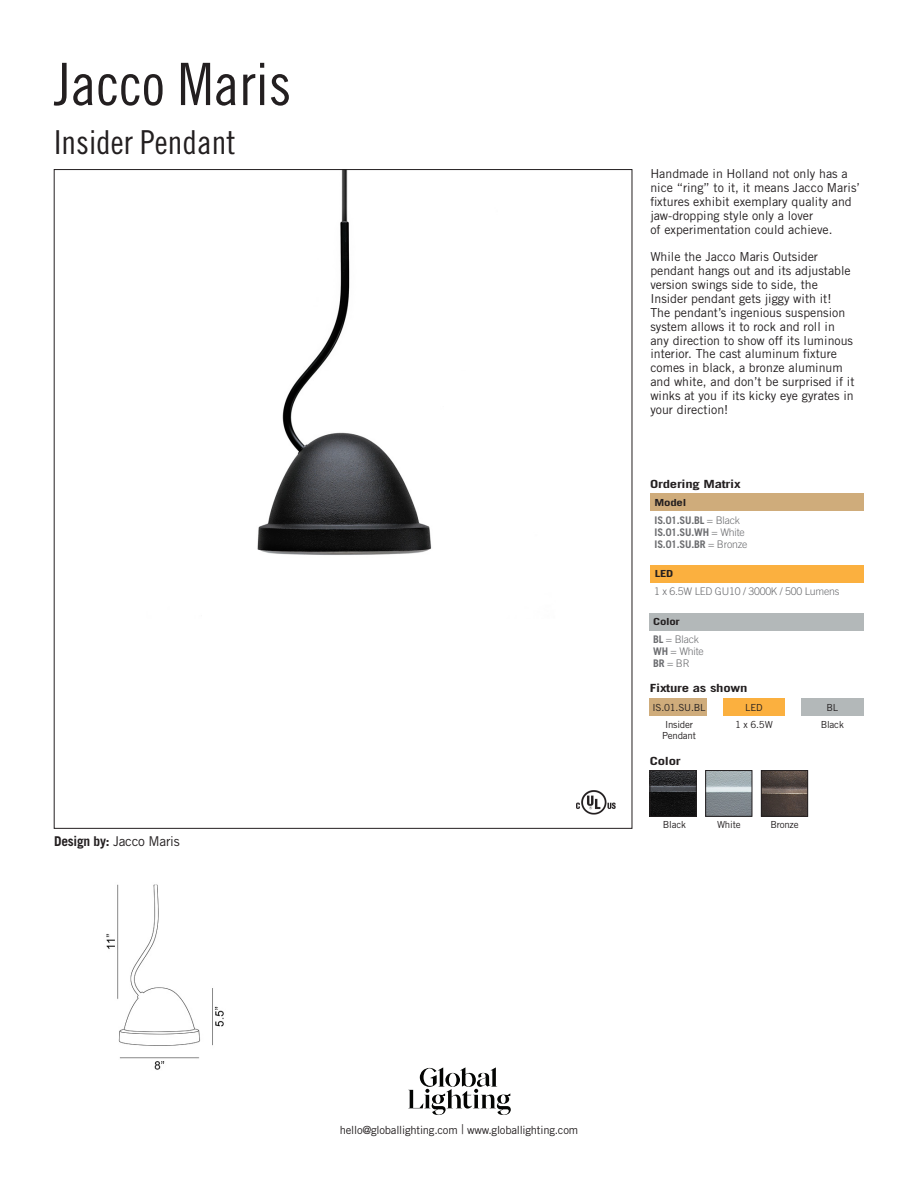
<style>
.page{position:relative;width:918px;height:1188px;background:#fff}
.page>*{position:absolute;margin:0;border:0;box-sizing:border-box;transform-origin:0 0}
.t1{font:58.5px "Trade Gothic LT Std Cn 18";color:#231f20}
.t2{font:33px "Trade Gothic LT Std Cn 18";color:#231f20}
.t3{font:13.5px "Trade Gothic LT Std";letter-spacing:-.02em;color:#231f20}
.t4{font:12.3px/13.8px "Trade Gothic LT Std";color:#231f20}
.t5{font:11.25px "Trade Gothic LT Std";letter-spacing:-.02em;color:#231f20}
.t6{font:700 11.25px "Trade Gothic LT Std";letter-spacing:-.02em;color:#231f20;scale:1.31 1}
.t7{font:700 10.5px "Trade Gothic LT Std";letter-spacing:-.02em;color:#6c6d70}
.t8{font:300 10.5px "Trade Gothic LT Std";letter-spacing:-.02em;color:#6c6d70}
.t9{font:9.75px/11.2px "Trade Gothic LT Std";letter-spacing:-.02em;color:#231f20;text-align:center}
.t10{font:700 9.75px "Trade Gothic LT Std";letter-spacing:-.02em;color:#231f20;scale:1.31 1}
.s1{font-weight:700}
.s2{font-weight:300}
.s3{font-weight:300;font-size:13.5px}
</style>
<div class="page">
<div style="left:650px;top:565px;width:214px;height:18px;background:#fbb03f"></div>
<img style="left:257px;top:171px;width:175px;height:384px">
<div style="left:650px;top:494px;width:214px;height:17px;background:#cfac7b"></div>
<div style="left:650px;top:613px;width:214px;height:18px;background:#b3b8b9"></div>
<img style="left:652px;top:772px;width:42px;height:43px">
<div style="left:650px;top:770px;width:46px;height:47px;border:1px solid #231f20"></div>
<img style="left:707px;top:772px;width:43px;height:43px">
<div style="left:705px;top:770px;width:47px;height:47px;border:1px solid #231f20"></div>
<img style="left:763px;top:772px;width:43px;height:43px">
<div style="left:761px;top:770px;width:47px;height:47px;border:1px solid #231f20"></div>
<div style="left:650px;top:698px;width:57px;height:18px;background:#cfac7b"></div>
<div style="left:723px;top:698px;width:62px;height:18px;background:#fbb03f"></div>
<div style="left:801px;top:698px;width:63px;height:18px;background:#b3b8b9"></div>
<img style="left:576px;top:790px;width:40px;height:25px">
<img style="left:106px;top:884px;width:118px;height:186px">
<svg style="left:408px;top:1067px;width:103px;height:48px"></svg>
<p class="t1" style="left:54px;top:49px;width:239px">Jacco Maris</p>
<p class="t2" style="left:54px;top:123px;width:183px">Insider Pendant</p>
<p class="t3" style="left:54px;top:833px;width:127px"><span class="s1">Design by:</span> Jacco Maris</p>
<p class="t4" style="left:650px;top:167px;width:211px">Handmade in Holland not only has a nice “ring” to it, it means Jacco Maris’ fixtures exhibit exemplary quality and jaw-dropping style only a lover</p>
<p class="t4" style="left:650px;top:222px;width:184px">of experimentation could achieve.</p>
<p class="t4" style="left:650px;top:250px;width:206px">While the Jacco Maris Outsider pendant hangs out and its adjustable version swings side to side, the Insider pendant gets jiggy with it!<br>The pendant’s ingenious suspension system allows it to rock and roll in any direction to show off its luminous interior. The cast aluminum fixture comes in black, a bronze aluminum and white, and don’t be surprised if it winks at you if its kicky eye gyrates in your direction!</p>
<p class="t6" style="left:650px;top:477px;width:71px">Ordering Matrix</p>
<p class="t10" style="left:655px;top:496px;width:26px">Model</p>
<p class="t7" style="left:655px;top:514px;width:87px">IS.01.SU.BL <span class="s2">= Black</span></p>
<p class="t7" style="left:655px;top:526px;width:92px">IS.01.SU.WH <span class="s2">= White</span></p>
<p class="t7" style="left:655px;top:538px;width:94px">IS.01.SU.BR <span class="s2">= Bronze</span></p>
<p class="t10" style="left:655px;top:567px;width:16px">LED</p>
<p class="t8" style="left:654px;top:585px;width:187px">1 x 6.5W LED GU10 / 3000K / 500 Lumens</p>
<p class="t10" style="left:653px;top:616px;width:22px">Color</p>
<p class="t8" style="left:653px;top:633px;width:47px"><span class="s1">BL</span> = Black</p>
<p class="t8" style="left:653px;top:645px;width:52px"><span class="s1">WH</span> = White</p>
<p class="t8" style="left:653px;top:657px;width:38px"><span class="s1">BR</span> = BR</p>
<p class="t6" style="left:650px;top:681px;width:76px">Fixture as shown</p>
<p class="t9" style="left:653px;top:702px;width:55px">IS.01.SU.BL</p>
<p class="t9" style="left:662px;top:719px;width:36px">Insider<br>Pendant</p>
<p class="t9" style="left:735px;top:719px;width:39px">1 x 6.5W</p>
<p class="t9" style="left:821px;top:719px;width:25px">Black</p>
<p class="t9" style="left:745px;top:702px;width:19px">LED</p>
<p class="t9" style="left:826px;top:702px;width:13px">BL</p>
<p class="t6" style="left:650px;top:754px;width:25px">Color</p>
<p class="t9" style="left:663px;top:819px;width:25px">Black</p>
<p class="t9" style="left:717px;top:819px;width:25px">White</p>
<p class="t9" style="left:770px;top:819px;width:30px">Bronze</p>
<p class="t5" style="left:340px;top:1123px;width:240px">hello@globallighting.com <span class="s3">|</span> www.globallighting.com</p>
</div>
